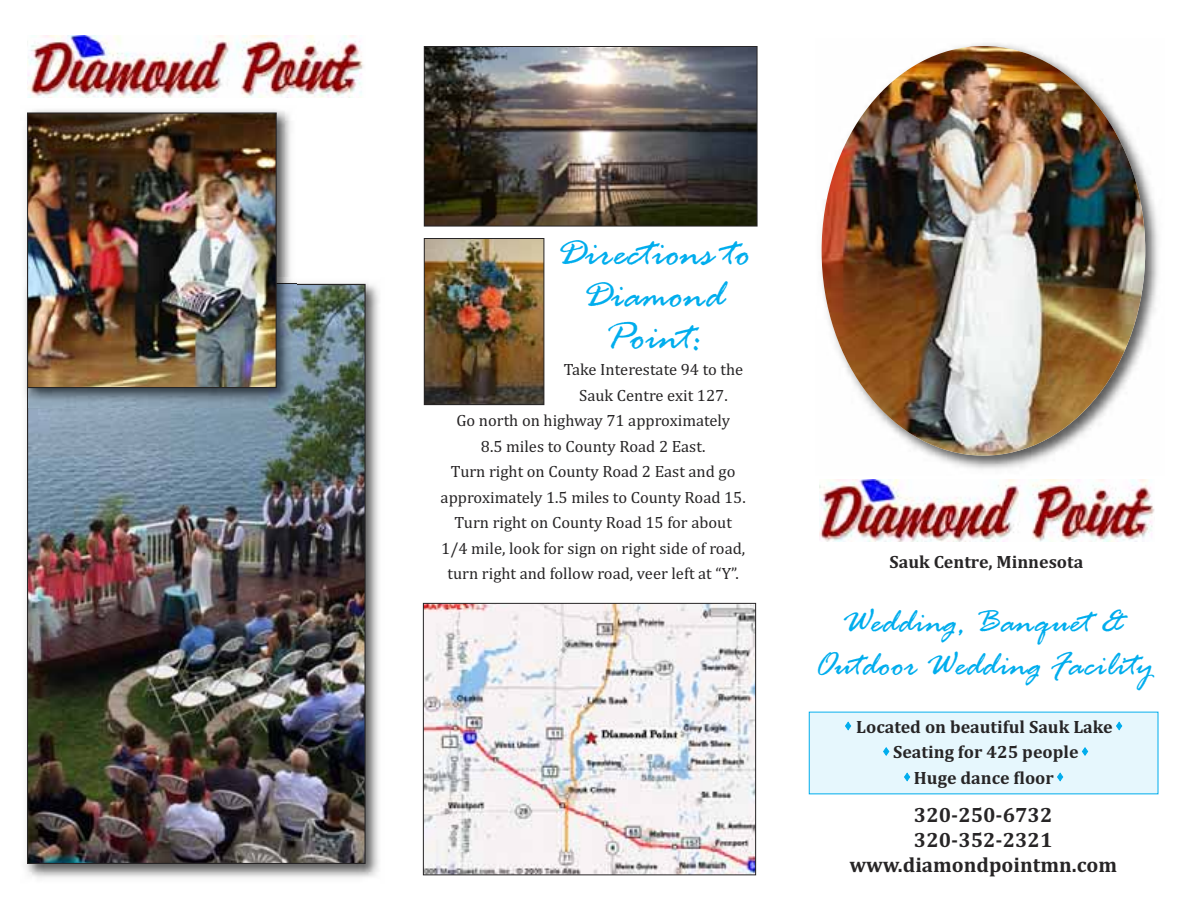
<style>
.page{position:relative;width:1188px;height:918px;background:#fff}
.page>*{position:absolute;margin:0;border:0;box-sizing:border-box;transform-origin:0 0}
.t1{font:italic 42px/42px "Rage";color:#00aded;text-align:center}
.t2{font:italic 36px/43.2px "Rage";color:#00aded;text-align:center}
.t3{font:700 21px/25.2px "Cambria";color:#272526;text-align:center}
.t4{font:700 18px "Cambria";color:#272526}
.t5{font:16.5px "Cambria";color:#272526}
.s1{color:#00aded}
</style>
<div class="page">
<img style="left:821px;top:43px;width:338px;height:426px">
<img style="left:822px;top:46px;width:323px;height:410px;border-radius:50%">
<img style="left:819px;top:479px;width:335px;height:63px">
<div style="left:810px;top:713px;width:348px;height:81px;background:#e6f7fd"></div>
<img style="left:27px;top:35px;width:337px;height:63px">
<img style="left:25px;top:282px;width:354px;height:596px">
<img style="left:29px;top:286px;width:335px;height:576px">
<img style="left:24px;top:109px;width:272px;height:298px">
<img style="left:29px;top:114px;width:246px;height:272px">
<div style="left:27px;top:112px;width:250px;height:276px;border:1px solid #272526"></div>
<img style="left:426px;top:240px;width:116px;height:163px">
<div style="left:424px;top:238px;width:120px;height:167px;border:1px solid #272526"></div>
<img style="left:425px;top:605px;width:329px;height:268px">
<div style="left:423px;top:603px;width:333px;height:272px;border:1px solid #272526"></div>
<img style="left:426px;top:48px;width:329px;height:176px">
<div style="left:424px;top:46px;width:333px;height:180px;border:1px solid #272526"></div>
<h1 class="t1" style="left:556px;top:237px;width:196px">Directions to<br>Diamond<br>Point:</h1>
<p class="t5" style="left:564px;top:363px;width:181px">Take Interestate 94 to the</p>
<p class="t5" style="left:579px;top:389px;width:150px">Sauk Centre exit 127.</p>
<p class="t5" style="left:456px;top:414px;width:275px">Go north on highway 71 approximately</p>
<p class="t5" style="left:481px;top:440px;width:226px">8.5 miles to County Road 2 East.</p>
<p class="t5" style="left:451px;top:465px;width:286px">Turn right on County Road 2 East and go</p>
<p class="t5" style="left:441px;top:491px;width:307px">approximately 1.5 miles to County Road 15.</p>
<p class="t5" style="left:455px;top:516px;width:279px">Turn right on County Road 15 for about</p>
<p class="t5" style="left:441px;top:542px;width:306px">1/4 mile, look for sign on right side of road,</p>
<p class="t5" style="left:448px;top:567px;width:293px">turn right and follow road, veer left at “Y”.</p>
<p class="t4" style="left:889px;top:555px;width:195px">Sauk Centre, Minnesota</p>
<h2 class="t2" style="left:814px;top:605px;width:341px">Wedding, Banquet &amp;<br>Outdoor Wedding Facility</h2>
<p class="t4" style="left:844px;top:720px;width:281px"><span class="s1">▲</span> Located on beautiful Sauk Lake <span class="s1">▲</span></p>
<p class="t4" style="left:882px;top:745px;width:209px"><span class="s1">▲</span> Seating for 425 people <span class="s1">▲</span></p>
<p class="t4" style="left:903px;top:771px;width:163px"><span class="s1">▲</span> Huge dance floor <span class="s1">▲</span></p>
<p class="t3" style="left:849px;top:804px;width:269px">320‑250‑6732<br>320‑352‑2321 www.diamondpointmn.com</p>
</div>
